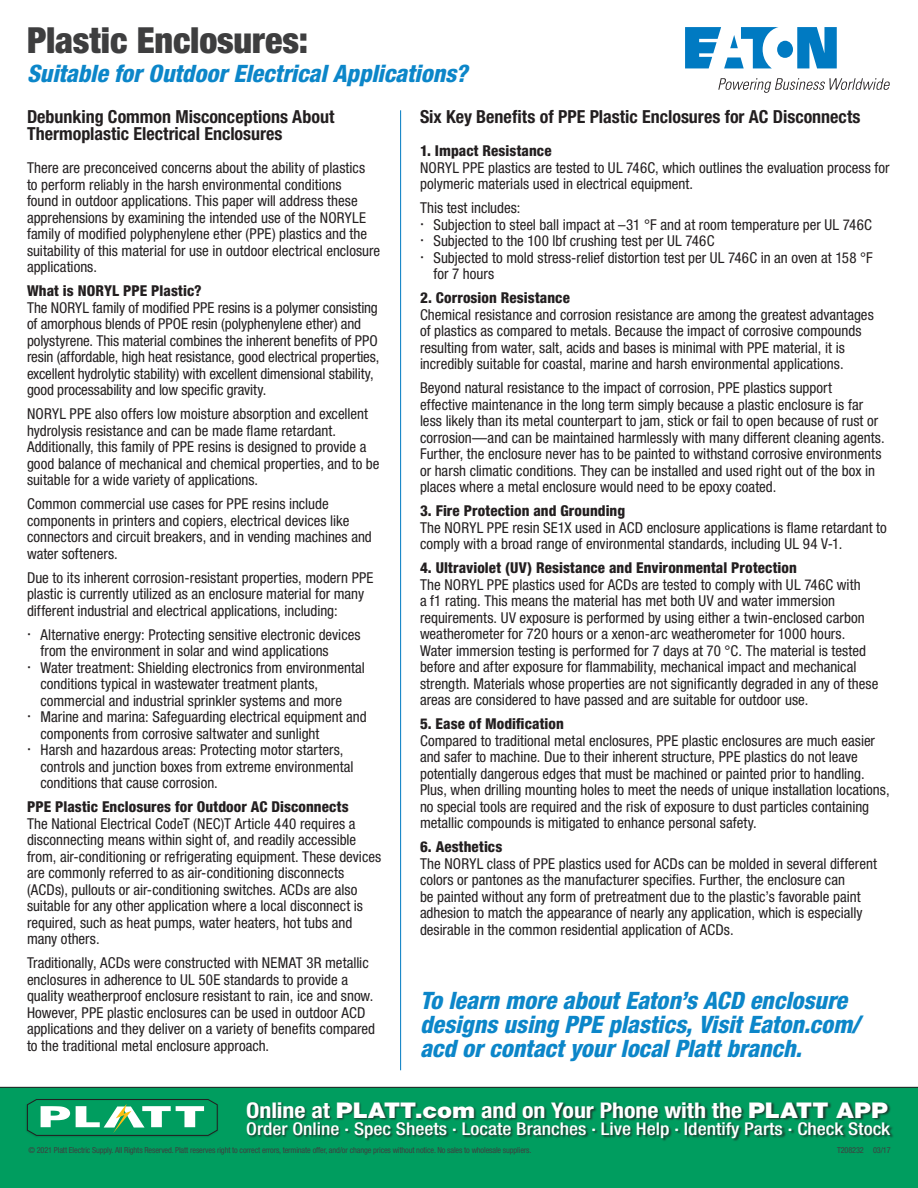
<style>
.page{position:relative;width:918px;height:1188px;background:#fff}
.page>*{position:absolute;margin:0;border:0;box-sizing:border-box;transform-origin:0 0}
.t1{font:900 condensed 36px "Helvetica Neue LT Std";letter-spacing:-.005em;color:#3e3e3f}
.t2{font:italic 800 condensed 24px/24.3px "Helvetica Neue LT Std";color:#0c86c9}
.t3{font:700 condensed 21.6px "Helvetica Neue LT Std";color:#fff;scale:1.11 1}
.t4{font:700 condensed 18px/17.1px "Helvetica Neue LT Std";color:#231f20}
.t5{font:500 condensed 17.55px "Helvetica Neue LT Std";color:#fff;scale:1.11 1}
.t6{font:condensed 15px/16.5px "Helvetica Neue LT Std";color:#231f20}
.t7{font:800 condensed 15px "Helvetica Neue LT Std";letter-spacing:.005em;color:#231f20}
.t8{font:condensed 8.25px "Helvetica Neue LT Std";letter-spacing:-.015em;color:#3e3e3f}
.s1{font-family:"Exo";font-weight:600;font-stretch:normal}
.s2{font-weight:900;font-stretch:normal}
.s3{font-family:"Exo";font-weight:700;font-stretch:normal}
</style>
<div class="page">
<div style="left:0;top:1087px;width:918px;height:101px;background:#009d5f"></div>
<div style="left:247px;top:1102px;width:647px;height:40px;background:#231f20;opacity:.75"></div>
<svg style="left:685px;top:27px;width:152px;height:41px"></svg>
<svg style="left:718px;top:78px;width:172px;height:15px"></svg>
<img style="left:25px;top:1098px;width:195px;height:41px">
<svg style="left:27px;top:1099px;width:191px;height:37px"></svg>
<hr style="left:400px;top:110px;width:1px;height:960px;background:#007ac2">
<h1 class="t1" style="left:27px;top:18px;width:283px">Plastic Enclosures:</h1>
<h2 class="t2" style="left:27px;top:61px;width:442px">Suitable for Outdoor Electrical Applications?</h2>
<p class="t4" style="left:27px;top:108px;width:309px">Debunking Common Misconceptions About<br>Thermoplastic Electrical Enclosures</p>
<p class="t6" style="left:27px;top:160px;width:355px">There are preconceived concerns about the ability of plastics<br>to perform reliably in the harsh environmental conditions<br>found in outdoor applications. This paper will address these apprehensions by examining the intended use of the NORYLE family of modified polyphenylene ether (PPE) plastics and the suitability of this material for use in outdoor electrical enclosure applications.</p>
<p class="t7" style="left:27px;top:282px;width:176px">What is NORYL PPE Plastic?</p>
<p class="t6" style="left:27px;top:299px;width:354px">The NORYL family of modified PPE resins is a polymer consisting of amorphous blends of PPOE resin (polyphenylene ether) and polystyrene. This material combines the inherent benefits of PPO resin (affordable, high heat resistance, good electrical properties, excellent hydrolytic stability) with excellent dimensional stability, good processability and low specific gravity.</p>
<p class="t6" style="left:27px;top:406px;width:354px">NORYL PPE also offers low moisture absorption and excellent hydrolysis resistance and can be made flame retardant.<br>Additionally, this family of PPE resins is designed to provide a good balance of mechanical and chemical properties, and to be suitable for a wide variety of applications.</p>
<p class="t6" style="left:27px;top:496px;width:346px">Common commercial use cases for PPE resins include components in printers and copiers, electrical devices like connectors and circuit breakers, and in vending machines and water softeners.</p>
<p class="t6" style="left:27px;top:569px;width:348px">Due to its inherent corrosion-resistant properties, modern PPE plastic is currently utilized as an enclosure material for many different industrial and electrical applications, including:</p>
<p class="t6" style="left:27px;top:626px;width:335px"><span class="s1">·</span> Alternative energy: Protecting sensitive electronic devices</p>
<p class="t6" style="left:40px;top:643px;width:290px">from the environment in solar and wind applications</p>
<p class="t6" style="left:27px;top:659px;width:339px"><span class="s1">·</span> Water treatment: Shielding electronics from environmental</p>
<p class="t6" style="left:40px;top:676px;width:279px">conditions typical in wastewater treatment plants,</p>
<p class="t6" style="left:40px;top:692px;width:303px">commercial and industrial sprinkler systems and more</p>
<p class="t6" style="left:27px;top:709px;width:341px"><span class="s1">·</span> Marine and marina: Safeguarding electrical equipment and</p>
<p class="t6" style="left:40px;top:725px;width:281px">components from corrosive saltwater and sunlight</p>
<p class="t6" style="left:27px;top:742px;width:318px"><span class="s1">·</span> Harsh and hazardous areas: Protecting motor starters,</p>
<p class="t6" style="left:40px;top:758px;width:315px">controls and junction boxes from extreme environmental</p>
<p class="t6" style="left:40px;top:775px;width:179px">conditions that cause corrosion.</p>
<p class="t7" style="left:27px;top:798px;width:323px">PPE Plastic Enclosures for Outdoor AC Disconnects</p>
<p class="t6" style="left:27px;top:815px;width:356px">The National Electrical CodeT (NEC)T Article 440 requires a disconnecting means within sight of, and readily accessible from, air-conditioning or refrigerating equipment. These devices are commonly referred to as air-conditioning disconnects (ACDs), pullouts or air-conditioning switches. ACDs are also suitable for any other application where a local disconnect is required, such as heat pumps, water heaters, hot tubs and many others.</p>
<p class="t6" style="left:27px;top:955px;width:350px">Traditionally, ACDs were constructed with NEMAT 3R metallic enclosures in adherence to UL 50E standards to provide a quality weatherproof enclosure resistant to rain, ice and snow.<br>However, PPE plastic enclosures can be used in outdoor ACD applications and they deliver on a variety of benefits compared to the traditional metal enclosure approach.</p>
<p class="t4" style="left:420px;top:108px;width:442px">Six Key Benefits of PPE Plastic Enclosures for AC Disconnects</p>
<p class="t7" style="left:420px;top:142px;width:133px">1. Impact Resistance</p>
<p class="t6" style="left:420px;top:159px;width:471px">NORYL PPE plastics are tested to UL 746C, which outlines the evaluation process for polymeric materials used in electrical equipment.</p>
<p class="t6" style="left:420px;top:200px;width:102px">This test includes:</p>
<p class="t6" style="left:420px;top:216px;width:453px"><span class="s1">·</span> Subjection to steel ball impact at –31 °F and at room temperature per UL 746C</p>
<p class="t6" style="left:420px;top:233px;width:296px"><span class="s1">·</span> Subjected to the 100 lbf crushing test per UL 746C</p>
<p class="t6" style="left:420px;top:249px;width:454px"><span class="s1">·</span> Subjected to mold stress-relief distortion test per UL 746C in an oven at 158 °F</p>
<p class="t6" style="left:434px;top:266px;width:62px">for 7 hours</p>
<p class="t7" style="left:420px;top:289px;width:151px">2. Corrosion Resistance</p>
<p class="t6" style="left:420px;top:306px;width:455px">Chemical resistance and corrosion resistance are among the greatest advantages of plastics as compared to metals. Because the impact of corrosive compounds resulting from water, salt, acids and bases is minimal with PPE material, it is incredibly suitable for coastal, marine and harsh environmental applications.</p>
<p class="t6" style="left:420px;top:380px;width:466px">Beyond natural resistance to the impact of corrosion, PPE plastics support<br>effective maintenance in the long term simply because a plastic enclosure is far less likely than its metal counterpart to jam, stick or fail to open because of rust or corrosion—and can be maintained harmlessly with many different cleaning agents.<br>Further, the enclosure never has to be painted to withstand corrosive environments or harsh climatic conditions. They can be installed and used right out of the box in places where a metal enclosure would need to be epoxy coated.</p>
<p class="t7" style="left:420px;top:502px;width:207px">3. Fire Protection and Grounding</p>
<p class="t6" style="left:420px;top:519px;width:468px">The NORYL PPE resin SE1X used in ACD enclosure applications is flame retardant to comply with a broad range of environmental standards, including UL 94 V-1.</p>
<p class="t7" style="left:420px;top:559px;width:378px">4. Ultraviolet (UV) Resistance and Environmental Protection</p>
<p class="t6" style="left:420px;top:576px;width:460px">The NORYL PPE plastics used for ACDs are tested to comply with UL 746C with<br>a f1 rating. This means the material has met both UV and water immersion requirements. UV exposure is performed by using either a twin-enclosed carbon weatherometer for 720 hours or a xenon-arc weatherometer for 1000 hours.<br>Water immersion testing is performed for 7 days at 70 °C. The material is tested before and after exposure for flammability, mechanical impact and mechanical strength. Materials whose properties are not significantly degraded in any of these areas are considered to have passed and are suitable for outdoor use.</p>
<p class="t7" style="left:420px;top:715px;width:145px">5. Ease of Modification</p>
<p class="t6" style="left:420px;top:732px;width:471px">Compared to traditional metal enclosures, PPE plastic enclosures are much easier and safer to machine. Due to their inherent structure, PPE plastics do not leave potentially dangerous edges that must be machined or painted prior to handling.<br>Plus, when drilling mounting holes to meet the needs of unique installation locations, no special tools are required and the risk of exposure to dust particles containing metallic compounds is mitigated to enhance personal safety.</p>
<p class="t7" style="left:420px;top:838px;width:84px">6. Aesthetics</p>
<p class="t6" style="left:420px;top:855px;width:458px">The NORYL class of PPE plastics used for ACDs can be molded in several different colors or pantones as the manufacturer specifies. Further, the enclosure can<br>be painted without any form of pretreatment due to the plastic’s favorable paint adhesion to match the appearance of nearly any application, which is especially desirable in the common residential application of ACDs.</p>
<h2 class="t2" style="left:420px;top:988px;width:442px">To learn more about Eaton’s ACD enclosure designs using PPE plastics, Visit Eaton.com/ acd or contact your local Platt branch.</h2>
<h3 class="t3" style="left:246px;top:1097px;width:580px">Online at <span class="s2">PLATT.com</span> and on Your Phone with the <span class="s2">PLATT APP</span></h3>
<p class="t5" style="left:246px;top:1119px;width:582px">Order Online <span class="s3">·</span> Spec Sheets <span class="s3">·</span> Locate Branches <span class="s3">·</span> Live Help <span class="s3">·</span> Identify Parts <span class="s3">·</span> Check Stock</p>
<p class="t8" style="left:28px;top:1146px;width:505px">© 2021 Platt Electric Supply. All Rights Reserved. Platt reserves right to correct errors, terminate offer, and/or change prices without notice. No sales to wholesale suppliers.</p>
<p class="t8" style="left:837px;top:1146px;width:55px">T208232 03/17</p>
</div>
